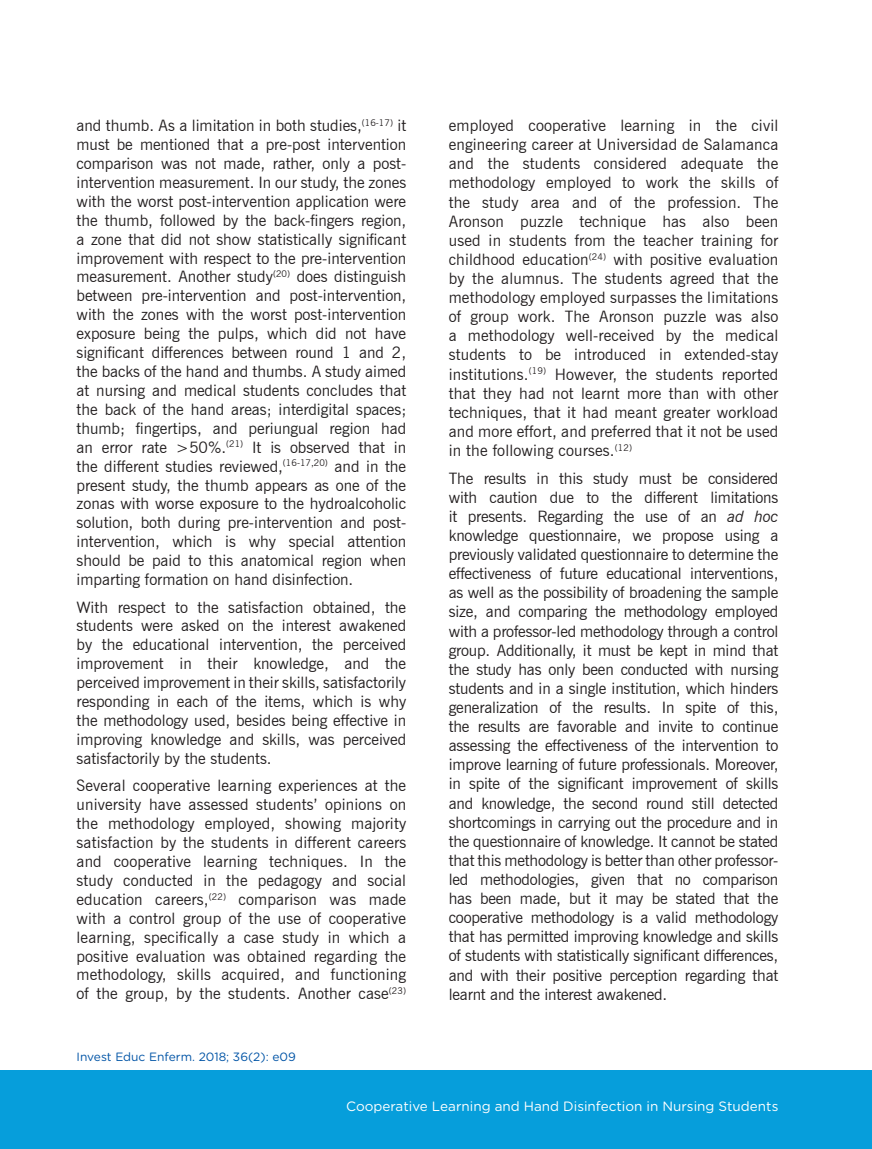
<style>
.page{position:relative;width:872px;height:1149px;background:#fff}
.page>*{position:absolute;margin:0;border:0;box-sizing:border-box;transform-origin:0 0}
.Texto_Corrido{font:15.75px/19px "News Gothic BT";color:#231f20;text-align:justify}
.Info_Pata{font:13.5px "Gotham Rounded";color:#fff}
.t1{font:12px "Gotham Rounded";color:#0154a6}
.s1{color:#212121}
.s2{font-style:italic}
</style>
<div class="page">
<div style="left:0;top:1069px;width:872px;height:79px;background:#069edb"></div>
<p class="Texto_Corrido" style="left:77px;top:116px;width:331px">and thumb. As a limitation in both studies,<sup>(16-17)</sup> it must be mentioned that a pre-post intervention comparison was not made, rather, only a post&shy;intervention measurement. In our study, the zones with the worst post-intervention application were the thumb, followed by the back-fingers region, a zone that did not show statistically significant improvement with respect to the pre-intervention measurement. Another study<sup>(20)</sup> does distinguish between pre-intervention and post-intervention, with the zones with the worst post-intervention exposure being the pulps, which did not have significant differences between round 1 and 2, the backs of the hand and thumbs. A study aimed at nursing and medical students concludes that the back of <span class="s1">the hand areas; interdigital spaces; thumb; fingertips, and periungual region</span> had an error rate &gt;50%.<sup>(21)</sup> It is observed that in the different studies reviewed,<sup>(16-17,20)</sup> and in the present study, the thumb appears as one of the zonas with worse exposure to the hydroalcoholic solution, both during pre-intervention and post&shy;intervention, which is why special attention should be paid to this anatomical region when imparting formation on hand disinfection.</p>
<p class="Texto_Corrido" style="left:77px;top:597px;width:331px">With respect to the satisfaction obtained, the students were asked on the interest awakened by the educational intervention, the perceived improvement in their knowledge, and the perceived improvement in their skills, satisfactorily responding in each of the items, which is why the methodology used, besides being effective in improving knowledge and skills, was perceived satisfactorily by the students.</p>
<p class="Texto_Corrido" style="left:77px;top:775px;width:331px">Several cooperative learning experiences at the university have assessed students’ opinions on the methodology employed, showing majority satisfaction by the students in different careers and cooperative learning techniques. In the study conducted in the pedagogy and social education careers,<sup>(22)</sup> comparison was made with a control group of the use of cooperative learning, specifically a case study in which a positive evaluation was obtained regarding the methodology, skills acquired, and functioning of the group, by the students. Another case<sup>(23)</sup></p>
<p class="t1" style="left:77px;top:1047px;width:221px">Invest Educ Enferm. 2018; 36(2): e09</p>
<p class="Texto_Corrido" style="left:449px;top:116px;width:331px">employed cooperative learning in the civil engineering career at Universidad de Salamanca and the students considered adequate the methodology employed to work the skills of the study area and of the profession. The Aronson puzzle technique has also been used in students from the teacher training for childhood education<sup>(24)</sup> with positive evaluation by the alumnus. The students agreed that the methodology employed surpasses the limitations of group work. The Aronson puzzle was also a methodology well-received by the medical students to be introduced in extended-stay institutions.<sup>(19)</sup> However, the students reported that they had not learnt more than with other techniques, that it had meant greater workload and more effort, and preferred that it not be used in the following courses.<sup>(12)</sup></p>
<p class="Texto_Corrido" style="left:449px;top:468px;width:331px">The results in this study must be considered with caution due to the different limitations it presents. Regarding the use of an <span class="s2">ad hoc </span>knowledge questionnaire, we propose using a previously validated questionnaire to determine the effectiveness of future educational interventions, as well as the possibility of broadening the sample size, and comparing the methodology employed with a professor-led methodology through a control group. Additionally, it must be kept in mind that the study has only been conducted with nursing students and in a single institution, which hinders generalization of the results. In spite of this, the results are favorable and invite to continue assessing the effectiveness of the intervention to improve learning of future professionals. Moreover, in spite of the significant improvement of skills and knowledge, the second round still detected shortcomings in carrying out the procedure and in the questionnaire of knowledge. It cannot be stated that this methodology is better than other professor&shy;led methodologies, given that no comparison has been made, but it may be stated that the cooperative methodology is a valid methodology that has permitted improving knowledge and skills of students with statistically significant differences, and with their positive perception regarding that learnt and the interest awakened.</p>
<p class="Info_Pata" style="left:346px;top:1097px;width:433px">Cooperative Learning and Hand Disinfection in Nursing Students</p>
</div>
